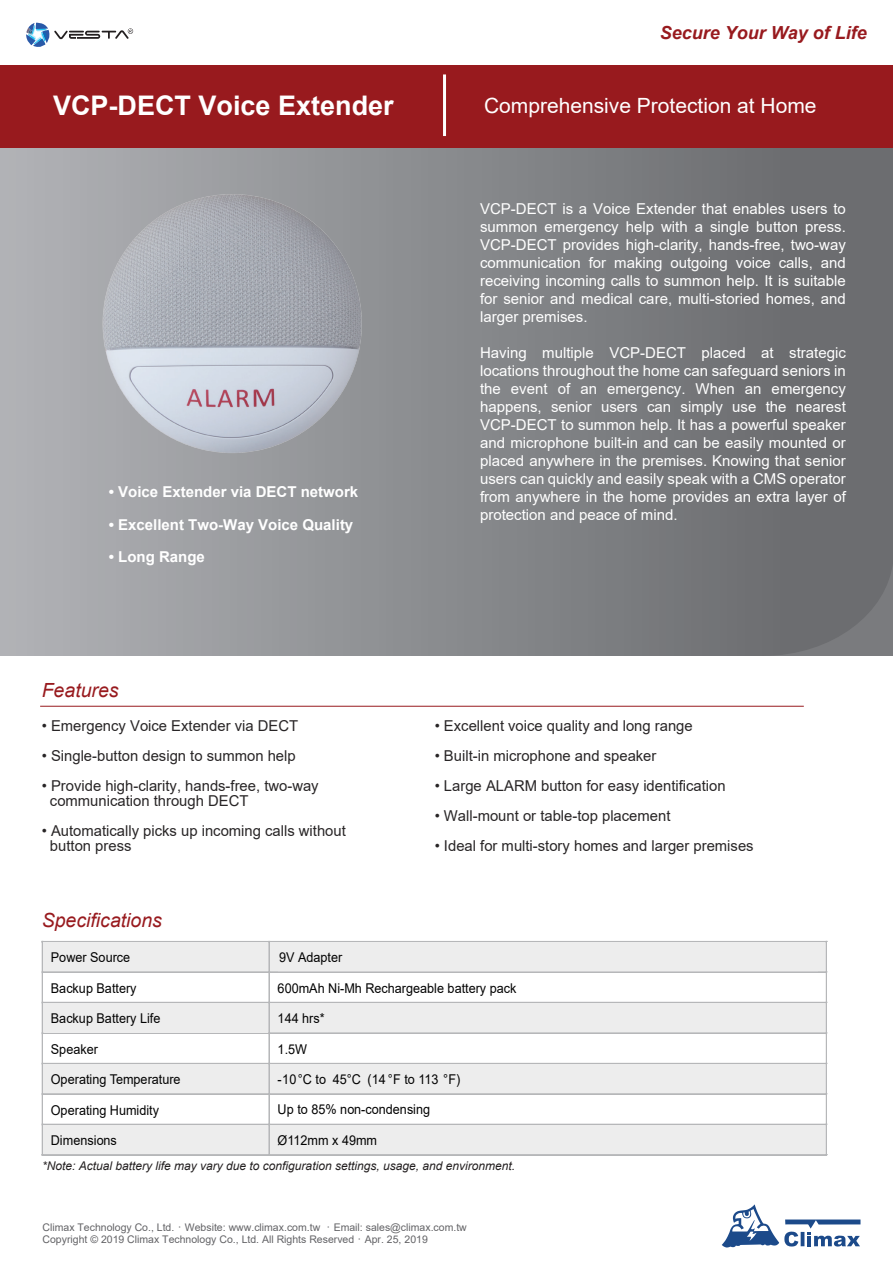
<style>
.page{position:relative;width:893px;height:1263px;background:#fff}
.page>*{position:absolute;margin:0;border:0;box-sizing:border-box;transform-origin:0 0}
.t1{font:700 27px "Arial";color:#fff}
.t2{font:21px "Arial";color:#fff}
.t3{font:italic 19.5px "Arial";color:#981a1e}
.t4{font:italic 700 18px "Arial";color:#981a1e}
.t5{font:15px/18px "Arial";color:#fff;text-align:justify}
.t6{font:15px/15px "Arial";color:#282526}
.t7{font:700 15px "Arial";color:#fff}
.t8{font:13.5px "Arial";color:#030303;scale:.94 1}
.t9{font:italic 12px "Arial";color:#231f20}
.t10{font:10.5px/12.6px "Arial";color:#636366}
.s1{font-family:"Adobe Ming Std";font-weight:300}
</style>
<div class="page">
<svg style="left:26px;top:22px;width:107px;height:25px"></svg>
<div style="left:0;top:136px;width:893px;height:520px;background:linear-gradient(to right,#b0b2b5,#656669)"></div>
<svg style="left:764px;top:561px;width:129px;height:95px;background:#6f7073"></svg>
<div style="left:0;top:65px;width:893px;height:83px;background:#981a1e"></div>
<hr style="left:443px;top:74px;width:3px;height:62px;background:#fff">
<svg style="left:722px;top:1204px;width:138px;height:43px"></svg>
<hr style="left:40px;top:706px;width:764px;height:1px;background:#981a1e">
<div style="left:43px;top:942px;width:8px;height:30px;background:#ededed"></div>
<div style="left:261px;top:942px;width:8px;height:30px;background:#ededed"></div>
<div style="left:51px;top:942px;width:210px;height:30px;background:#ededed"></div>
<div style="left:270px;top:942px;width:8px;height:30px;background:#ededed"></div>
<div style="left:818px;top:942px;width:8px;height:30px;background:#ededed"></div>
<div style="left:278px;top:941px;width:540px;height:30px;background:#ededed"></div>
<hr style="left:43px;top:941px;width:226px;height:1px;background:#b6b7b9">
<hr style="left:270px;top:941px;width:556px;height:1px;background:#b6b7b9">
<hr style="left:42px;top:942px;width:1px;height:30px;background:#b6b7b9">
<hr style="left:269px;top:942px;width:1px;height:30px;background:#b6b7b9">
<hr style="left:826px;top:942px;width:1px;height:30px;background:#b6b7b9">
<hr style="left:43px;top:972px;width:226px;height:1px;background:#b6b7b9">
<hr style="left:43px;top:971px;width:226px;height:1px;background:#b6b7b9">
<hr style="left:270px;top:972px;width:556px;height:1px;background:#b6b7b9">
<hr style="left:270px;top:971px;width:556px;height:1px;background:#b6b7b9">
<div style="left:43px;top:1003px;width:8px;height:30px;background:#ededed"></div>
<div style="left:261px;top:1003px;width:8px;height:30px;background:#ededed"></div>
<div style="left:51px;top:1003px;width:210px;height:30px;background:#ededed"></div>
<div style="left:270px;top:1003px;width:8px;height:30px;background:#ededed"></div>
<div style="left:818px;top:1003px;width:8px;height:30px;background:#ededed"></div>
<div style="left:278px;top:1003px;width:540px;height:30px;background:#ededed"></div>
<svg style="left:42px;top:972px;width:1px;height:31px"></svg>
<hr style="left:43px;top:1002px;width:226px;height:1px;background:#b6b7b9">
<svg style="left:269px;top:972px;width:1px;height:31px"></svg>
<hr style="left:270px;top:1002px;width:556px;height:1px;background:#b6b7b9">
<svg style="left:826px;top:972px;width:1px;height:31px"></svg>
<hr style="left:42px;top:1003px;width:1px;height:30px;background:#b6b7b9">
<hr style="left:269px;top:1003px;width:1px;height:30px;background:#b6b7b9">
<hr style="left:826px;top:1003px;width:1px;height:30px;background:#b6b7b9">
<hr style="left:43px;top:1033px;width:226px;height:1px;background:#b6b7b9">
<hr style="left:270px;top:1033px;width:556px;height:1px;background:#b6b7b9">
<div style="left:43px;top:1064px;width:8px;height:30px;background:#ededed"></div>
<div style="left:261px;top:1064px;width:8px;height:30px;background:#ededed"></div>
<div style="left:51px;top:1064px;width:210px;height:30px;background:#ededed"></div>
<div style="left:270px;top:1064px;width:8px;height:30px;background:#ededed"></div>
<div style="left:818px;top:1064px;width:8px;height:30px;background:#ededed"></div>
<div style="left:278px;top:1064px;width:540px;height:30px;background:#ededed"></div>
<svg style="left:42px;top:1033px;width:1px;height:31px"></svg>
<hr style="left:43px;top:1063px;width:226px;height:1px;background:#b6b7b9">
<svg style="left:269px;top:1033px;width:1px;height:31px"></svg>
<hr style="left:270px;top:1063px;width:556px;height:1px;background:#b6b7b9">
<svg style="left:826px;top:1033px;width:1px;height:31px"></svg>
<hr style="left:42px;top:1064px;width:1px;height:30px;background:#b6b7b9">
<hr style="left:269px;top:1064px;width:1px;height:30px;background:#b6b7b9">
<hr style="left:826px;top:1064px;width:1px;height:30px;background:#b6b7b9">
<hr style="left:43px;top:1094px;width:226px;height:1px;background:#b6b7b9">
<hr style="left:43px;top:1093px;width:226px;height:1px;background:#b6b7b9">
<hr style="left:270px;top:1094px;width:556px;height:1px;background:#b6b7b9">
<hr style="left:270px;top:1093px;width:556px;height:1px;background:#b6b7b9">
<hr style="left:42px;top:1094px;width:1px;height:30px;background:#b6b7b9">
<hr style="left:269px;top:1094px;width:1px;height:30px;background:#b6b7b9">
<hr style="left:826px;top:1094px;width:1px;height:30px;background:#b6b7b9">
<div style="left:43px;top:1125px;width:8px;height:29px;background:#ededed"></div>
<div style="left:261px;top:1125px;width:8px;height:29px;background:#ededed"></div>
<div style="left:51px;top:1125px;width:210px;height:29px;background:#ededed"></div>
<div style="left:270px;top:1125px;width:8px;height:29px;background:#ededed"></div>
<div style="left:818px;top:1125px;width:8px;height:29px;background:#ededed"></div>
<div style="left:278px;top:1125px;width:540px;height:29px;background:#ededed"></div>
<hr style="left:43px;top:1124px;width:226px;height:1px;background:#b6b7b9">
<hr style="left:270px;top:1124px;width:556px;height:1px;background:#b6b7b9">
<svg style="left:42px;top:1124px;width:1px;height:31px"></svg>
<hr style="left:43px;top:1154px;width:226px;height:1px;background:#b6b7b9">
<svg style="left:269px;top:1124px;width:1px;height:31px"></svg>
<hr style="left:270px;top:1154px;width:556px;height:1px;background:#b6b7b9">
<svg style="left:826px;top:1124px;width:1px;height:31px"></svg>
<img style="left:46px;top:153px;width:378px;height:341px">
<p class="t4" style="left:660px;top:21px;width:209px">Secure Your Way of Life</p>
<h1 class="t1" style="left:53px;top:86px;width:342px">VCP-DECT Voice Extender</h1>
<h2 class="t2" style="left:484px;top:91px;width:334px">Comprehensive Protection at Home</h2>
<p class="t7" style="left:109px;top:481px;width:251px">• Voice Extender via DECT network</p>
<p class="t7" style="left:109px;top:514px;width:246px">• Excellent Two-Way Voice Quality</p>
<p class="t7" style="left:109px;top:546px;width:98px">• Long Range</p>
<h3 class="t3" style="left:42px;top:677px;width:78px">Features</h3>
<p class="t6" style="left:42px;top:718px;width:258px">• Emergency Voice Extender via DECT</p>
<p class="t6" style="left:42px;top:748px;width:255px">• Single-button design to summon help</p>
<p class="t6" style="left:50px;top:778px;width:270px;text-indent:-8px">• Provide high-clarity, hands-free, two-way communication through DECT</p>
<p class="t6" style="left:50px;top:823px;width:297px;text-indent:-8px">• Automatically picks up incoming calls without button press</p>
<h3 class="t3" style="left:42px;top:907px;width:122px">Specifications</h3>
<p class="t5" style="left:480px;top:200px;width:367px">VCP-DECT is a Voice Extender that enables users to summon emergency help with a single button press.<br>VCP-DECT provides high-clarity, hands-free, two-way communication for making outgoing voice calls, and receiving incoming calls to summon help. It is suitable for senior and medical care, multi-storied homes, and larger premises.</p>
<p class="t5" style="left:480px;top:344px;width:367px">Having multiple VCP-DECT placed at strategic locations throughout the home can safeguard seniors in the event of an emergency. When an emergency happens, senior users can simply use the nearest VCP-DECT to summon help. It has a powerful speaker and microphone built-in and can be easily mounted or placed anywhere in the premises. Knowing that senior users can quickly and easily speak with a CMS operator from anywhere in the home provides an extra layer of protection and peace of mind.</p>
<p class="t6" style="left:435px;top:718px;width:260px">• Excellent voice quality and long range</p>
<p class="t6" style="left:435px;top:748px;width:223px">• Built-in microphone and speaker</p>
<p class="t6" style="left:435px;top:778px;width:292px">• Large ALARM button for easy identification</p>
<p class="t6" style="left:435px;top:808px;width:237px">• Wall-mount or table-top placement</p>
<p class="t6" style="left:435px;top:838px;width:320px">• Ideal for multi-story homes and larger premises</p>
<p class="t8" style="left:51px;top:948px;width:86px">Power Source</p>
<p class="t8" style="left:279px;top:947px;width:69px">9V Adapter</p>
<p class="t8" style="left:51px;top:979px;width:93px">Backup Battery</p>
<p class="t8" style="left:278px;top:979px;width:256px">600mAh Ni-Mh Rechargeable battery pack</p>
<p class="t8" style="left:51px;top:1009px;width:118px">Backup Battery Life</p>
<p class="t8" style="left:278px;top:1009px;width:52px">144 hrs*</p>
<p class="t8" style="left:51px;top:1040px;width:52px">Speaker</p>
<p class="t8" style="left:278px;top:1040px;width:33px">1.5W</p>
<p class="t8" style="left:51px;top:1070px;width:140px">Operating Temperature</p>
<p class="t8" style="left:278px;top:1070px;width:196px">-10°C to 45°C (14 °F to 113 °F)</p>
<p class="t8" style="left:51px;top:1101px;width:117px">Operating Humidity</p>
<p class="t8" style="left:278px;top:1100px;width:164px">Up to 85% non-condensing</p>
<p class="t8" style="left:51px;top:1131px;width:72px">Dimensions</p>
<p class="t8" style="left:278px;top:1131px;width:107px">Ø112mm x 49mm</p>
<p class="t9" style="left:42px;top:1158px;width:474px">*Note: Actual battery life may vary due to configuration settings, usage, and environment.</p>
<p class="t10" style="left:43px;top:1220px;width:426px">Climax Technology Co., Ltd.<span class="s1">．</span>Website: www.climax.com.tw <span class="s1">．</span>Email: sales@climax.com.tw<br>Copyright © 2019 Climax Technology Co., Ltd. All Rights Reserved<span class="s1">．</span>Apr. 25, 2019</p>
</div>
